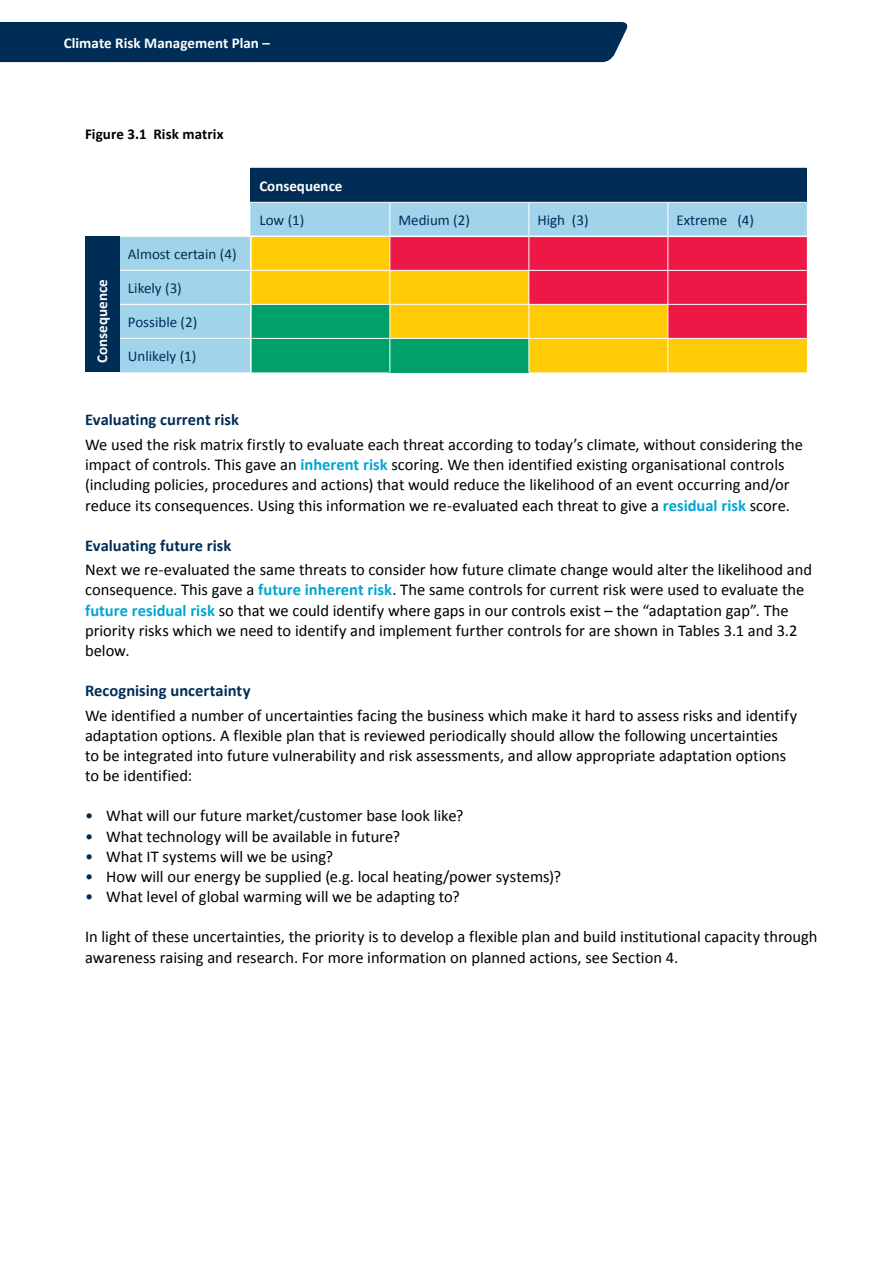
<style>
.page{position:relative;width:893px;height:1263px;background:#fff}
.page>*{position:absolute;margin:0;border:0;box-sizing:border-box;transform-origin:0 0}
.t1{font:16.5px/20.2px "Calibri";color:#000}
.t2{font:700 16.5px "Calibri";color:#002d56}
.t3{font:15px "Calibri";color:#002d56}
.t4{font:700 15px "Calibri";letter-spacing:.005em;color:#fff}
.t5{font:700 15px "Calibri";letter-spacing:.005em;color:#000}
.s1{font-weight:700;color:#00a5d4}
.s2{color:#002d56}
</style>
<div class="page">
<div style="left:0;top:22px;width:628px;height:40px;background:#002d56"></div>
<div style="left:251px;top:168px;width:556px;height:34px;background:#002d56"></div>
<hr style="left:250px;top:168px;width:140px;height:1px;background:#002d56">
<hr style="left:250px;top:169px;width:1px;height:33px;background:#002d56">
<svg style="left:85px;top:202px;width:722px;height:170px;background:#c0a379"></svg>
<div style="left:85px;top:237px;width:34px;height:135px;background:#002d56"></div>
<p class="t4" style="left:64px;top:34px;width:208px">Climate Risk Management Plan –</p>
<p class="t5" style="left:85px;top:125px;width:140px">Figure 3.1 Risk matrix</p>
<p class="t4" style="left:93px;top:363px;width:85px;rotate:-90deg">Consequence</p>
<p class="t3" style="left:128px;top:245px;width:110px">Almost certain (4)</p>
<p class="t3" style="left:128px;top:279px;width:55px">Likely (3)</p>
<p class="t3" style="left:128px;top:313px;width:71px">Possible (2)</p>
<p class="t3" style="left:128px;top:347px;width:70px">Unlikely (1)</p>
<p class="t4" style="left:259px;top:177px;width:85px">Consequence</p>
<p class="t3" style="left:259px;top:211px;width:46px">Low (1)</p>
<p class="t3" style="left:398px;top:211px;width:73px">Medium (2)</p>
<p class="t3" style="left:537px;top:211px;width:53px">High (3)</p>
<p class="t3" style="left:676px;top:211px;width:79px">Extreme (4)</p>
<p class="t2" style="left:85px;top:410px;width:155px">Evaluating current risk</p>
<p class="t1" style="left:85px;top:433px;width:720px">We used the risk matrix firstly to evaluate each threat according to today’s climate, without considering the impact of controls. This gave an <span class="s1">inherent risk</span> scoring. We then identified existing organisational controls (including policies, procedures and actions) that would reduce the likelihood of an event occurring and/or reduce its consequences. Using this information we re-evaluated each threat to give a <span class="s1">residual risk</span> score.</p>
<p class="t2" style="left:85px;top:535px;width:148px">Evaluating future risk</p>
<p class="t1" style="left:85px;top:559px;width:728px">Next we re-evaluated the same threats to consider how future climate change would alter the likelihood and consequence. This gave a <span class="s1">future inherent risk</span>. The same controls for current risk were used to evaluate the <span class="s1">future residual risk</span> so that we could identify where gaps in our controls exist – the “adaptation gap”. The priority risks which we need to identify and implement further controls for are shown in Tables 3.1 and 3.2 below.</p>
<p class="t2" style="left:85px;top:680px;width:167px">Recognising uncertainty</p>
<p class="t1" style="left:85px;top:704px;width:714px">We identified a number of uncertainties facing the business which make it hard to assess risks and identify adaptation options. A flexible plan that is reviewed periodically should allow the following uncertainties<br>to be integrated into future vulnerability and risk assessments, and allow appropriate adaptation options to be identified:</p>
<p class="t1" style="left:85px;top:805px;width:380px"><span class="s2">•</span> What will our future market/customer base look like?</p>
<p class="t1" style="left:85px;top:825px;width:316px"><span class="s2">•</span> What technology will be available in future?</p>
<p class="t1" style="left:85px;top:845px;width:250px"><span class="s2">•</span> What IT systems will we be using?</p>
<p class="t1" style="left:85px;top:866px;width:477px"><span class="s2">•</span> How will our energy be supplied (e.g. local heating/power systems)?</p>
<p class="t1" style="left:85px;top:886px;width:376px"><span class="s2">•</span> What level of global warming will we be adapting to?</p>
<p class="t1" style="left:85px;top:926px;width:734px">In light of these uncertainties, the priority is to develop a flexible plan and build institutional capacity through awareness raising and research. For more information on planned actions, see Section 4.</p>
</div>
